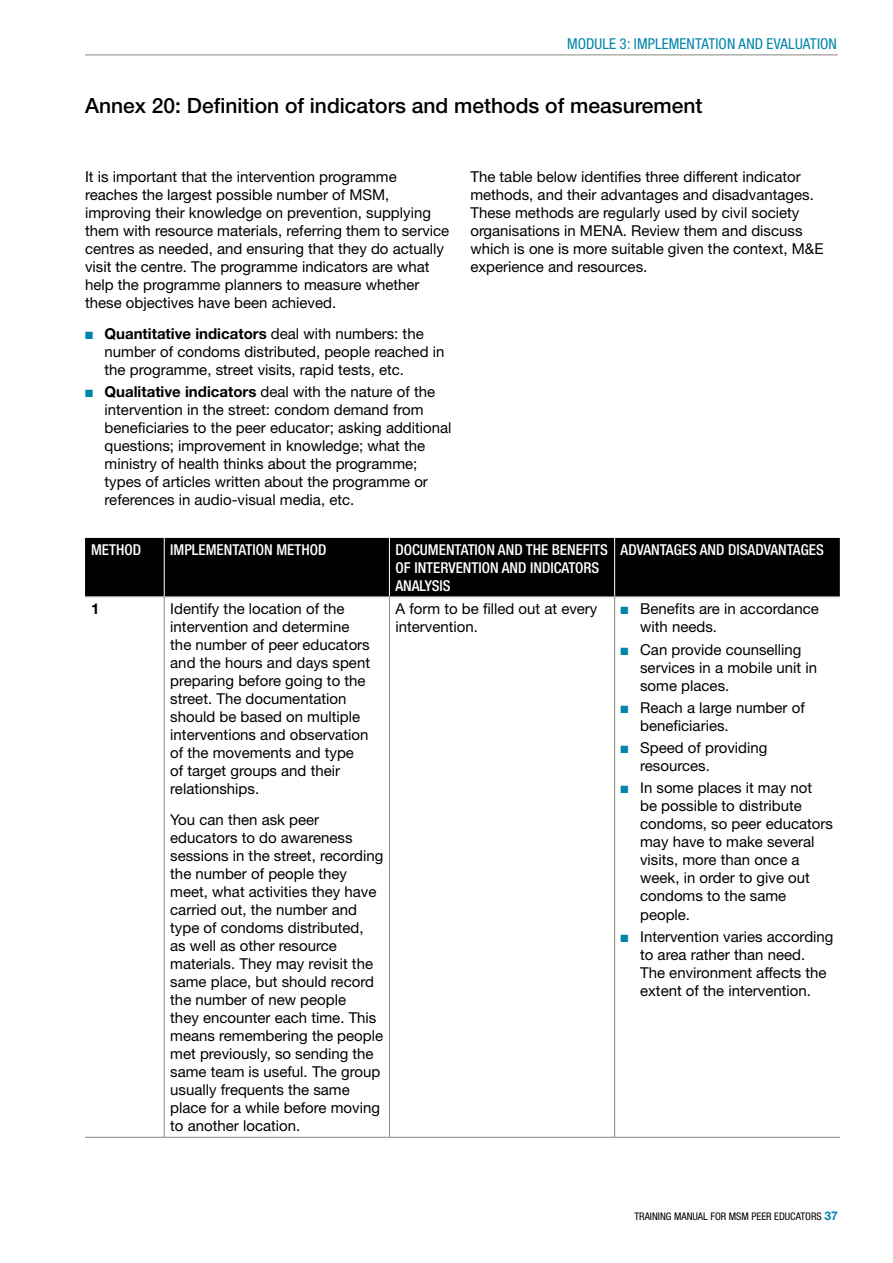
<style>
.page{position:relative;width:893px;height:1263px;background:#fff}
.page>*{position:absolute;margin:0;border:0;box-sizing:border-box;transform-origin:0 0}
.t1{font:500 21px "Helvetica Neue LT Pro";color:#000}
.t2{font:15px/18px "Helvetica Neue";color:#000}
.t3{font:500 condensed 15px/18px "Helvetica Neue LT Pro";color:#fff}
.t4{font:condensed 15px "Helvetica Neue";letter-spacing:.005em;color:#0084aa}
.t5{font:700 15px "Helvetica Neue";color:#000}
.t6{font:condensed 10.5px "Helvetica Neue LT Pro";color:#000}
.s1{color:#0084aa}
.s2{font-weight:700}
.s3{font-family:"Helvetica Neue";font-weight:700;font-stretch:normal;font-size:12px;color:#0084aa}
</style>
<div class="page">
<hr style="left:85px;top:55px;width:753px;height:1px;background:#87897f">
<div style="left:85px;top:538px;width:755px;height:58px;background:#000"></div>
<svg style="left:165px;top:597px;width:675px;height:540px"></svg>
<hr style="left:85px;top:596px;width:79px;height:1px;background:#87897f">
<hr style="left:164px;top:596px;width:225px;height:1px;background:#87897f">
<hr style="left:389px;top:596px;width:226px;height:1px;background:#87897f">
<hr style="left:615px;top:596px;width:225px;height:1px;background:#87897f">
<hr style="left:85px;top:1137px;width:79px;height:1px;background:#87897f">
<hr style="left:164px;top:1137px;width:225px;height:1px;background:#87897f">
<hr style="left:389px;top:1137px;width:226px;height:1px;background:#87897f">
<hr style="left:615px;top:1137px;width:225px;height:1px;background:#87897f">
<hr style="left:164px;top:597px;width:1px;height:540px;background:#87897f">
<hr style="left:164px;top:538px;width:1px;height:58px;background:#fff">
<hr style="left:389px;top:538px;width:1px;height:58px;background:#fff">
<hr style="left:614px;top:538px;width:1px;height:58px;background:#fff">
<hr style="left:389px;top:597px;width:1px;height:540px;background:#87897f">
<hr style="left:614px;top:597px;width:1px;height:540px;background:#87897f">
<p class="t4" style="left:567px;top:35px;width:271px">MODULE 3: IMPLEMENTATION AND EVALUATION</p>
<h1 class="t1" style="left:85px;top:93px;width:619px">Annex 20: Definition of indicators and methods of measurement</h1>
<p class="t2" style="left:85px;top:167px;width:366px">It is important that the intervention programme reaches the largest possible number of MSM, improving their knowledge on prevention, supplying them with resource materials, referring them to service centres as needed, and ensuring that they do actually visit the centre. The programme indicators are what help the programme planners to measure whether these objectives have been achieved.</p>
<p class="t2" style="left:105px;top:324px;width:341px;text-indent:-19px"><span class="s1">■</span> <span class="s2">Quantitative indicators</span> deal with numbers: the number of condoms distributed, people reached in the programme, street visits, rapid tests, etc.</p>
<p class="t2" style="left:105px;top:382px;width:348px;text-indent:-19px"><span class="s1">■</span> <span class="s2">Qualitative indicators</span> deal with the nature of the intervention in the street: condom demand from beneficiaries to the peer educator; asking additional questions; improvement in knowledge; what the ministry of health thinks about the programme; types of articles written about the programme or references in audio-visual media, etc.</p>
<p class="t2" style="left:470px;top:167px;width:355px">The table below identifies three different indicator methods, and their advantages and disadvantages.<br>These methods are regularly used by civil society organisations in MENA. Review them and discuss which is one is more suitable given the context, M&amp;E experience and resources.</p>
<p class="t3" style="left:91px;top:540px;width:43px">METHOD</p>
<p class="t3" style="left:170px;top:540px;width:149px">IMPLEMENTATION METHOD</p>
<p class="t3" style="left:395px;top:540px;width:206px">DOCUMENTATION AND THE BENEFITS<br>OF INTERVENTION AND INDICATO</p>
<p class="t3" style="left:583px;top:558px;width:16px">RS</p>
<p class="t3" style="left:395px;top:576px;width:55px">ANALYSIS</p>
<p class="t3" style="left:621px;top:540px;width:48px">ADVANTAGES</p>
<p class="t3" style="left:700px;top:540px;width:96px">AND DISADVANTAGES</p>
<p class="t5" style="left:91px;top:600px;width:10px">1</p>
<p class="t2" style="left:170px;top:600px;width:201px">Identify the location of the intervention and determine the number of peer educators and the hours and days spent preparing before going to the street. The documentation should be based on multiple interventions and observation of the movements and type of target groups and their relationships.</p>
<p class="t2" style="left:170px;top:811px;width:215px">You can then ask peer educators to do awareness sessions in the street, recording the number of people they meet, what activities they have carried out, the number and type of condoms distributed,<br>as well as other resource materials. They may revisit the same place, but should record the number of new people<br>they encounter each time. This means remembering the people met previously, so sending the same team is useful. The group usually frequents the same place for a while before moving to another location.</p>
<p class="t2" style="left:395px;top:600px;width:203px">A form to be filled out at every intervention.</p>
<p class="t2" style="left:640px;top:600px;width:180px;text-indent:-19px"><span class="s1">■</span> Benefits are in accordance with needs.</p>
<p class="t2" style="left:640px;top:640px;width:178px;text-indent:-19px"><span class="s1">■</span> Can provide counselling services in a mobile unit in some places.</p>
<p class="t2" style="left:640px;top:698px;width:166px;text-indent:-19px"><span class="s1">■</span> Reach a large number of beneficiaries.</p>
<p class="t2" style="left:640px;top:739px;width:129px;text-indent:-19px"><span class="s1">■</span> Speed of providing resources.</p>
<p class="t2" style="left:640px;top:779px;width:194px;text-indent:-19px"><span class="s1">■</span> In some places it may not<br>be possible to distribute condoms, so peer educators may have to make several visits, more than once a week, in order to give out condoms to the same people.</p>
<p class="t2" style="left:640px;top:927px;width:195px;text-indent:-19px"><span class="s1">■</span> Intervention varies according to area rather than need.<br>The environment affects the extent of the intervention.</p>
<p class="t6" style="left:634px;top:1211px;width:205px">TRAINING MANUAL FOR MSM PEER EDUCATORS <span class="s3">37</span></p>
</div>
